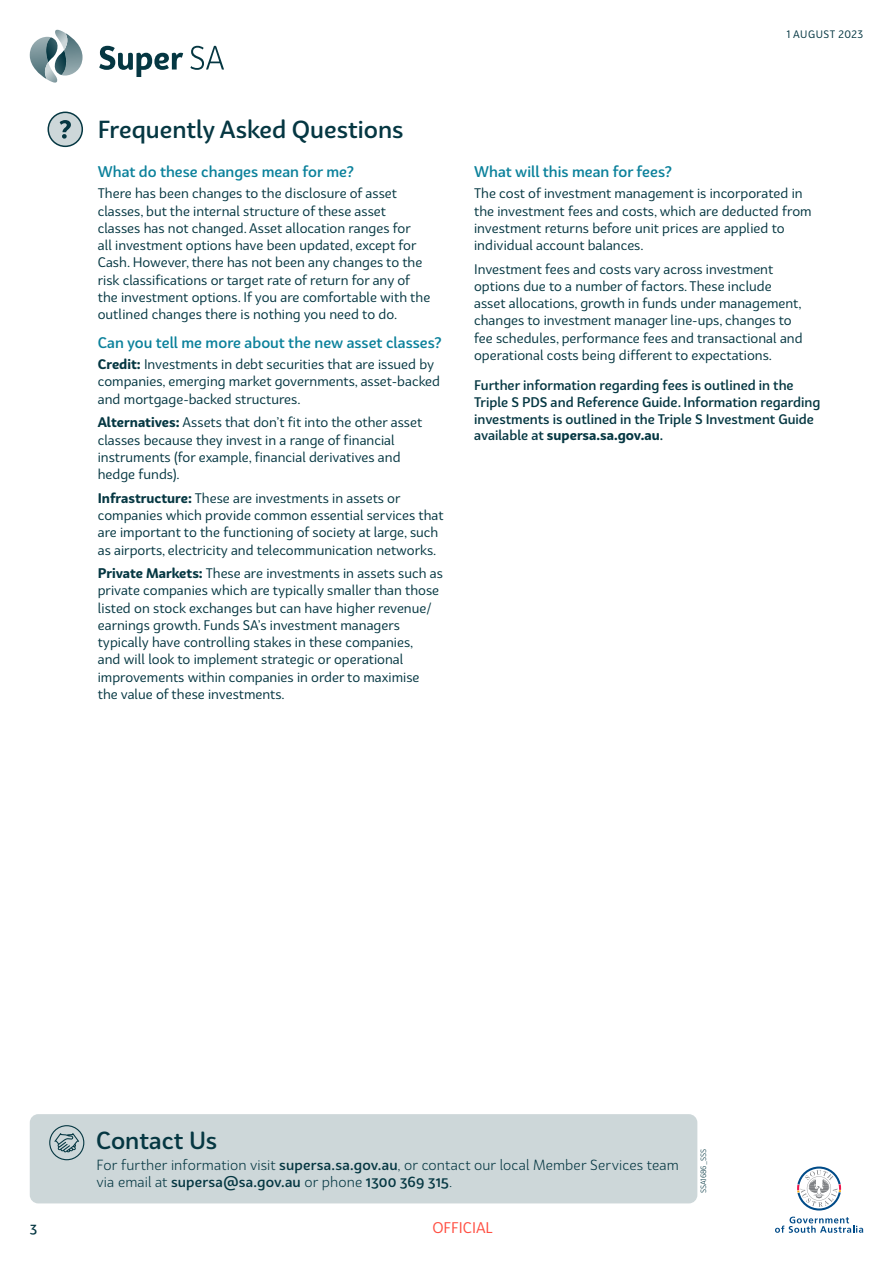
<style>
.page{position:relative;width:893px;height:1263px;background:#fff}
.page>*{position:absolute;margin:0;border:0;box-sizing:border-box;transform-origin:0 0}
.sub_head_-_level_2{font:500 24px "Bw Surco";color:#053742}
.sub_head_-_level_2-2{font:500 15px "Bw Surco";color:#0b819b}
.t1{font:15px "Bw Surco";color:#ff4f42}
.t2{font:14.25px/17.1px "Bw Surco";letter-spacing:.01em;color:#053742}
.Body_copy{font:13.5px/17.2px "Bw Surco";color:#053742}
.Body_copy-2{font:500 13.5px/16.8px "Bw Surco";color:#053742}
.t3{font:10.5px "Bw Surco";letter-spacing:.05em;color:#053742}
.t4{font:7.5px "Bw Surco";color:#053742}
.s1{font-weight:700}
.s2{font-weight:500}
</style>
<div class="page">
<svg style="left:797px;top:1166px;width:44px;height:44px"></svg>
<svg style="left:775px;top:1216px;width:88px;height:17px"></svg>
<svg style="left:99px;top:46px;width:125px;height:31px"></svg>
<img style="left:30px;top:37px;width:16px;height:41px">
<img style="left:51px;top:37px;width:10px;height:18px">
<img style="left:46px;top:37px;width:5px;height:25px">
<img style="left:45px;top:62px;width:13px;height:21px">
<img style="left:64px;top:50px;width:3px;height:21px">
<img style="left:51px;top:55px;width:14px;height:20px">
<img style="left:54px;top:30px;width:13px;height:20px">
<div style="left:30px;top:1114px;width:667px;height:89px;background:#cdd7d9;border-radius:9px"></div>
<svg style="left:50px;top:1126px;width:34px;height:34px"></svg>
<div style="left:49px;top:1125px;width:35px;height:35px;border:1px solid #053742;border-radius:50%"></div>
<svg style="left:54px;top:1133px;width:25px;height:19px"></svg>
<div style="left:48px;top:112px;width:34px;height:34px;background:#cdd7d9;border-radius:50%"></div>
<div style="left:48px;top:112px;width:35px;height:35px;border:2px solid #053742;border-radius:50%"></div>
<svg style="left:60px;top:120px;width:11px;height:19px"></svg>
<p class="t3" style="left:787px;top:27px;width:78px">1 AUGUST 2023</p>
<p class="sub_head_-_level_2" style="left:98px;top:113px;width:307px">Frequently Asked Questions</p>
<p class="sub_head_-_level_2-2" style="left:98px;top:161px;width:258px">What do these changes mean for me?</p>
<p class="Body_copy" style="left:98px;top:184px;width:334px">There has been changes to the disclosure of asset classes, but the internal structure of these asset classes has not changed. Asset allocation ranges for<br>all investment options have been updated, except for Cash. However, there has not been any changes to the risk classifications or target rate of return for any of the investment options. If you are comfortable with the outlined changes there is nothing you need to do.</p>
<p class="sub_head_-_level_2-2" style="left:98px;top:332px;width:345px">Can you tell me more about the new asset classes?</p>
<p class="Body_copy" style="left:98px;top:355px;width:344px"><span class="s1">Credit:</span> Investments in debt securities that are issued by companies, emerging market governments, asset-backed and mortgage-backed structures.</p>
<p class="Body_copy" style="left:98px;top:413px;width:326px"><span class="s1">Alternatives:</span> Assets that don’t fit into the other asset classes because they invest in a range of financial instruments (for example, financial derivatives and hedge funds).</p>
<p class="Body_copy" style="left:98px;top:489px;width:347px"><span class="s1">Infrastructure:</span> These are investments in assets or companies which provide common essential services that are important to the functioning of society at large, such as airports, electricity and telecommunication networks.</p>
<p class="Body_copy" style="left:98px;top:564px;width:347px"><span class="s1">Private Markets:</span> These are investments in assets such as private companies which are typically smaller than those listed on stock exchanges but can have higher revenue/ earnings growth. Funds SA’s investment managers typically have controlling stakes in these companies,<br>and will look to implement strategic or operational improvements within companies in order to maximise the value of these investments.</p>
<p class="sub_head_-_level_2-2" style="left:474px;top:161px;width:199px">What will this mean for fees?</p>
<p class="Body_copy" style="left:474px;top:184px;width:339px">The cost of investment management is incorporated in the investment fees and costs, which are deducted from investment returns before unit prices are applied to individual account balances.</p>
<p class="Body_copy" style="left:474px;top:260px;width:330px">Investment fees and costs vary across investment options due to a number of factors. These include asset allocations, growth in funds under management, changes to investment manager line-ups, changes to fee schedules, performance fees and transactional and operational costs being different to expectations.</p>
<p class="Body_copy-2" style="left:474px;top:376px;width:348px">Further information regarding fees is outlined in the Triple S PDS and Reference Guide. Information regarding investments is outlined in the Triple S Investment Guide available at <span class="s1">supersa.sa.gov.au</span>.</p>
<h1 class="sub_head_-_level_2" style="left:96px;top:1124px;width:122px">Contact Us</h1>
<p class="t2" style="left:97px;top:1156px;width:584px">For further information visit <span class="s2">supersa.sa.gov.au</span>, or contact our local Member Services team via email at <span class="s2">supersa@sa.gov.au</span> or phone <span class="s2">1300 369 315</span>.</p>
<p class="Body_copy-2" style="left:30px;top:1219px;width:9px">3</p>
<p class="t1" style="left:432px;top:1218px;width:62px">OFFICIAL</p>
<p class="t4" style="left:698px;top:1193px;width:46px;rotate:-90deg">SSA1686_SSS</p>
</div>
